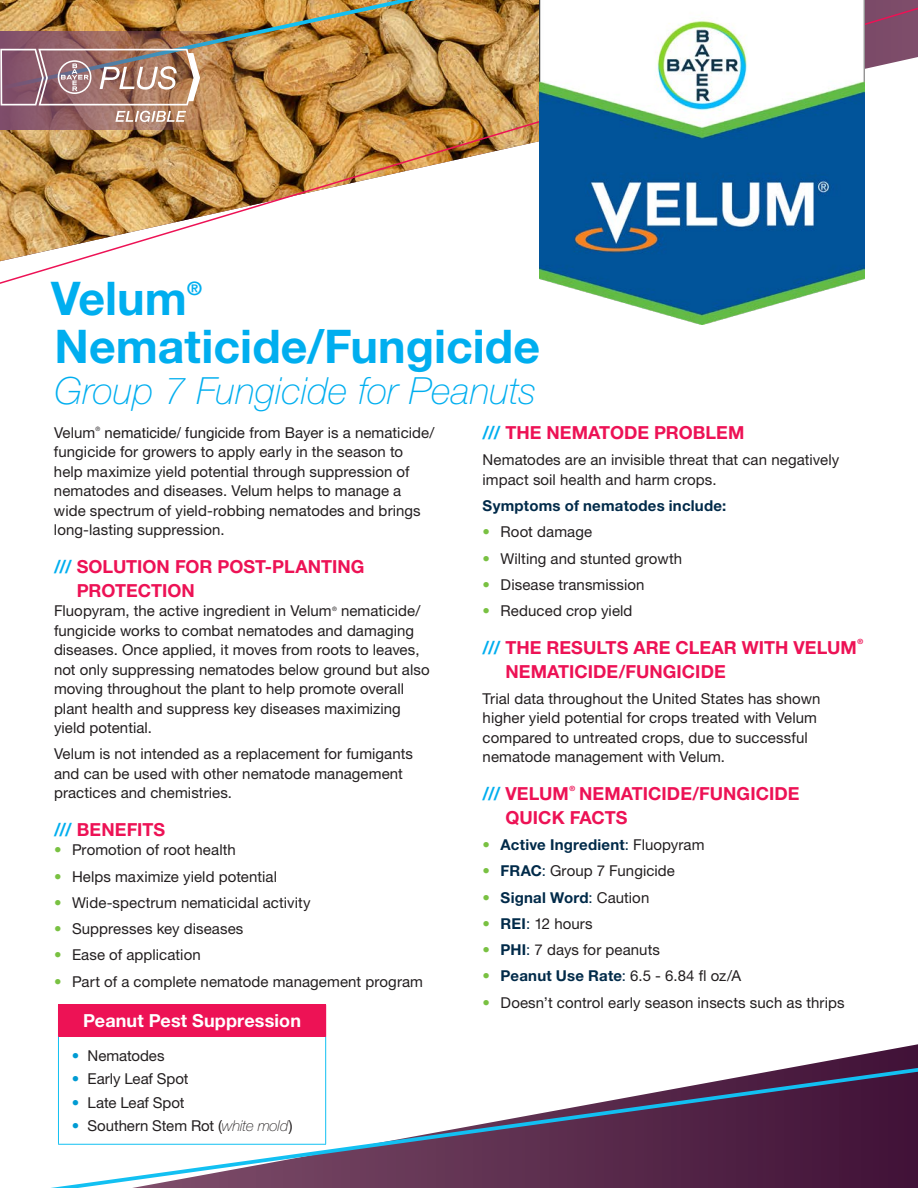
<style>
.page{position:relative;width:918px;height:1188px;background:#fff}
.page>*{position:absolute;margin:0;border:0;box-sizing:border-box;transform-origin:0 0}
.t1{font:700 46.5px "Helvetica Neue LT Std";color:#00aeef}
.t2{font:italic 100 37.5px "Helvetica Neue LT Std";color:#00aeef}
.t3{font:700 18.6px "Helvetica Neue LT Std";color:#00aeef}
.t4{font:700 18px/24px "Helvetica Neue LT Std";color:#ed1255}
.t5{font:700 18px "Helvetica Neue LT Std";letter-spacing:.01em;color:#fff}
.t6{font:15px/19.5px "Helvetica Neue LT Std";letter-spacing:.005em;color:#231f20}
.t7{font:700 15px "Helvetica Neue LT Std";letter-spacing:.015em;color:#002a49}
.t8{font:700 7.2px "Helvetica Neue LT Std";color:#ed1255}
.t9{font:6px "Helvetica Neue LT Std";color:#231f20}
.s1{color:#00aeef}
.s2{color:#79c142}
.s3{font-family:"Helvetica"}
.s4{font-weight:400;color:#79c142}
.s5{font-weight:400}
.s6{font-weight:400;color:#231f20}
.s7{font-weight:700;color:#002a49}
.s8{color:#002a49}
.s9{color:#009bd3}
.s10{font-weight:100;font-style:italic}
</style>
<div class="page">
<svg style="left:326px;top:1044px;width:592px;height:13px"></svg>
<svg style="left:0;top:0;width:918px;height:284px"></svg>
<img style="left:0;top:0;width:540px;height:96px">
<svg style="left:51px;top:1057px;width:867px;height:131px"></svg>
<img style="left:540px;top:0;width:324px;height:325px">
<img style="left:0;top:31px;width:262px;height:99px">
<img style="left:0;top:49px;width:200px;height:56px">
<svg style="left:115px;top:111px;width:71px;height:11px"></svg>
<div style="left:58px;top:1005px;width:268px;height:32px;background:#ed1255"></div>
<div style="left:58px;top:1037px;width:268px;height:107px;background:#fff"></div>
<hr style="left:58px;top:1004px;width:268px;height:1px;background:#ed1255">
<hr style="left:58px;top:1037px;width:1px;height:107px;background:#12c0f2">
<hr style="left:325px;top:1037px;width:1px;height:107px;background:#12c0f2">
<hr style="left:58px;top:1144px;width:268px;height:1px;background:#12c0f2">
<p class="t1" style="left:51px;top:270px;width:137px">Velum</p>
<p class="t3" style="left:187px;top:277px;width:16px">®</p>
<p class="t1" style="left:55px;top:318px;width:487px">Nematicide/Fungicide</p>
<p class="t2" style="left:54px;top:369px;width:483px">Group 7 Fungicide for Peanuts</p>
<p class="t6" style="left:54px;top:422px;width:43px">Velum</p>
<p class="t9" style="left:95px;top:425px;width:6px">®</p>
<p class="t4" style="left:483px;top:420px;width:263px"><span class="s1">///</span> THE NEMATODE PROBLEM</p>
<p class="t6" style="left:483px;top:450px;width:358px">Nematodes are an invisible threat that can negatively impact soil health and harm crops.</p>
<p class="t7" style="left:483px;top:497px;width:245px">Symptoms of nematodes include:</p>
<p class="t6" style="left:483px;top:522px;width:111px"><span class="s2">•</span> Root damage</p>
<p class="t6" style="left:483px;top:548px;width:201px"><span class="s2">•</span> Wilting and stunted growth</p>
<p class="t6" style="left:483px;top:575px;width:163px"><span class="s2">•</span> Disease transmission</p>
<p class="t6" style="left:483px;top:601px;width:151px"><span class="s2">•</span> Reduced crop yield</p>
<p class="t4" style="left:483px;top:635px;width:376px"><span class="s1">///</span> THE RESULTS ARE CLEAR WITH VELUM</p>
<p class="t8" style="left:857px;top:637px;width:7px">®</p>
<p class="t4" style="left:505px;top:659px;width:222px">NEMATICIDE/FUNGICIDE</p>
<p class="t6" style="left:483px;top:689px;width:339px">Trial data throughout the United States has shown higher yield potential for crops treated with Velum compared to untreated crops, due to successful nematode management with Velum.</p>
<p class="t4" style="left:483px;top:781px;width:88px"><span class="s1">///</span> VELUM</p>
<p class="t8" style="left:569px;top:784px;width:7px">®</p>
<p class="t6" style="left:54px;top:422px;width:382px;text-indent:50px"><span class="s3">nematicide/ fungicide</span> from Bayer is a nematicide/ fungicide for growers to apply early in the season to help maximize yield potential through suppression of nematodes and diseases. Velum helps to manage a wide spectrum of yield-robbing nematodes and brings long-lasting suppression.</p>
<p class="t4" style="left:77px;top:554px;width:289px;text-indent:-23px"><span class="s1">///</span> SOLUTION FOR POST-PLANTING<br>PROTECTION</p>
<p class="t6" style="left:54px;top:601px;width:279px">Fluopyram, the active ingredient in Velum</p>
<p class="t9" style="left:332px;top:605px;width:6px">®</p>
<p class="t6" style="left:54px;top:601px;width:377px;text-indent:287px">nematicide/ fungicide works to combat nematodes and damaging diseases. Once applied, it moves from roots to leaves, not only suppressing nematodes below ground but also moving throughout the plant to help promote overall plant health and suppress key diseases maximizing yield potential.</p>
<p class="t6" style="left:54px;top:744px;width:361px">Velum is not intended as a replacement for fumigants and can be used with other nematode management practices and chemistries.</p>
<p class="t4" style="left:54px;top:817px;width:113px"><span class="s1">///</span> BENEFITS</p>
<p class="t6" style="left:54px;top:840px;width:183px"><span class="s2">•</span> Promotion of root health</p>
<p class="t6" style="left:54px;top:866px;width:225px"><span class="s2">•</span> Helps maximize yield potential</p>
<p class="t6" style="left:54px;top:893px;width:258px"><span class="s2">•</span> Wide-spectrum nematicidal activity</p>
<p class="t6" style="left:54px;top:919px;width:191px"><span class="s2">•</span> Suppresses key diseases</p>
<p class="t6" style="left:54px;top:945px;width:148px"><span class="s2">•</span> Ease of application</p>
<p class="t6" style="left:54px;top:971px;width:371px"><span class="s2">•</span> Part of a complete nematode management program</p>
<p class="t4" style="left:506px;top:781px;width:295px;text-indent:74px">NEMATICIDE/FUNGICIDE<br>QUICK FACTS</p>
<p class="t7" style="left:483px;top:836px;width:223px"><span class="s4">•</span> Active Ingredient<span class="s5">:</span> <span class="s6">Fluopyram</span></p>
<p class="t6" style="left:483px;top:861px;width:194px"><span class="s2">•</span> <span class="s7">FRAC</span><span class="s8">:</span> Group 7 Fungicide</p>
<p class="t7" style="left:483px;top:888px;width:168px"><span class="s4">•</span> Signal Word<span class="s5">:</span> <span class="s6">Caution</span></p>
<p class="t6" style="left:483px;top:914px;width:112px"><span class="s2">•</span> <span class="s7">REI</span><span class="s8">:</span> 12 hours</p>
<p class="t6" style="left:483px;top:940px;width:179px"><span class="s2">•</span> <span class="s7">PHI</span><span class="s8">:</span> 7 days for peanuts</p>
<p class="t6" style="left:483px;top:966px;width:260px"><span class="s2">•</span> <span class="s7">Peanut Use Rate</span><span class="s8">:</span> 6.5 - 6.84 fl oz/A</p>
<p class="t6" style="left:483px;top:992px;width:363px"><span class="s2">•</span> Doesn’t control early season insects such as thrips</p>
<p class="t5" style="left:83px;top:1010px;width:219px">Peanut Pest Suppression</p>
<p class="t6" style="left:72px;top:1046px;width:94px"><span class="s9">•</span> Nematodes</p>
<p class="t6" style="left:72px;top:1069px;width:118px"><span class="s9">•</span> Early Leaf Spot</p>
<p class="t6" style="left:72px;top:1092px;width:114px"><span class="s9">•</span> Late Leaf Spot</p>
<p class="t6" style="left:72px;top:1115px;width:222px"><span class="s9">•</span> Southern Stem Rot (<span class="s10">white mold</span>)</p>
</div>
